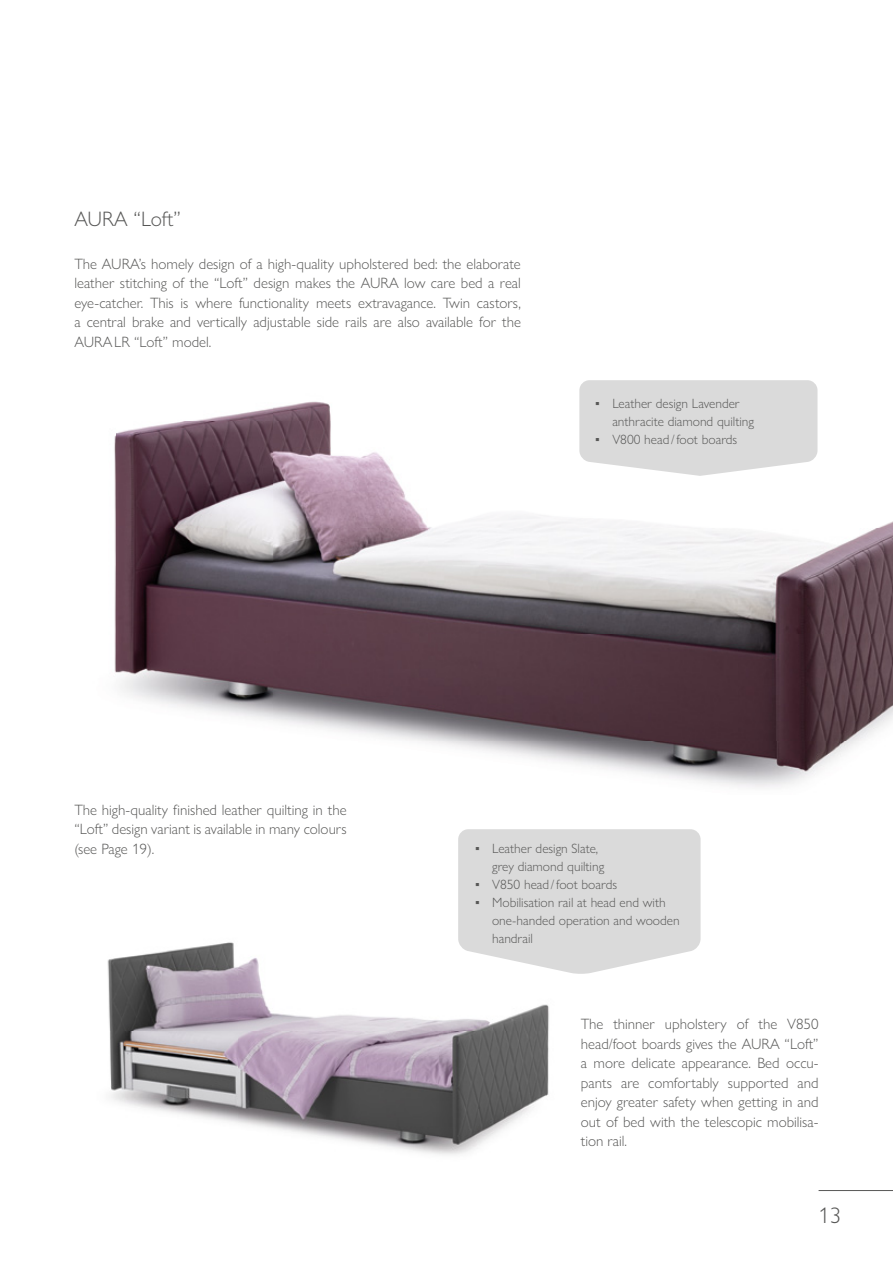
<style>
.page{position:relative;width:893px;height:1263px;background:#fff}
.page>*{position:absolute;margin:0;border:0;box-sizing:border-box;transform-origin:0 0}
.t1{font:300 22.5px "Gill Sans Nova";color:#575756}
.t2{font:300 21px "Gill Sans Nova";letter-spacing:-.005em;color:#575756}
.t3{font:300 15px/19.5px "Gill Sans Nova";color:#575756;text-align:justify}
.t4{font:300 13.5px/18px "Gill Sans Nova";color:#575756}
</style>
<div class="page">
<img style="left:114px;top:388px;width:779px;height:400px">
<img style="left:107px;top:942px;width:442px;height:213px">
<hr style="left:819px;top:1190px;width:74px;height:1px;background:#575756">
<svg style="left:579px;top:380px;width:238px;height:96px;background:#ddd"></svg>
<svg style="left:458px;top:829px;width:243px;height:145px;background:#ddd"></svg>
<h2 class="t2" style="left:74px;top:206px;width:108px">AURA “Loft”</h2>
<p class="t3" style="left:74px;top:254px;width:448px">The AURA’s homely design of a high-quality upholstered bed: the elaborate leather stitching of the “Loft” design makes the AURA low care bed a real eye-catcher. This is where functionality meets extravagance. Twin castors, a central brake and vertically adjustable side rails are also available for the AURA LR “Loft” model.</p>
<p class="t4" style="left:612px;top:394px;width:143px;text-indent:-17px">▪ Leather design Lavender anthracite diamond quilting</p>
<p class="t4" style="left:595px;top:430px;width:144px">▪ V800 head / foot boards</p>
<p class="t3" style="left:74px;top:800px;width:274px">The high-quality finished leather quilting in the “Loft” design variant is available in many colours (see Page 19).</p>
<p class="t4" style="left:492px;top:839px;width:114px;text-indent:-17px">▪ Leather design Slate, grey diamond quilting</p>
<p class="t4" style="left:475px;top:875px;width:144px">▪ V850 head / foot boards</p>
<p class="t4" style="left:492px;top:893px;width:189px;text-indent:-17px">▪ Mobilisation rail at head end with one-handed operation and wooden handrail</p>
<p class="t3" style="left:581px;top:1014px;width:239px">The thinner upholstery of the V850 head/foot boards gives the AURA “Loft” a more delicate appearance. Bed occu&shy;pants are comfortably supported and enjoy greater safety when getting in and out of bed with the telescopic mobilisa&shy;tion rail.</p>
<h1 class="t1" style="left:819px;top:1201px;width:24px">13</h1>
</div>
